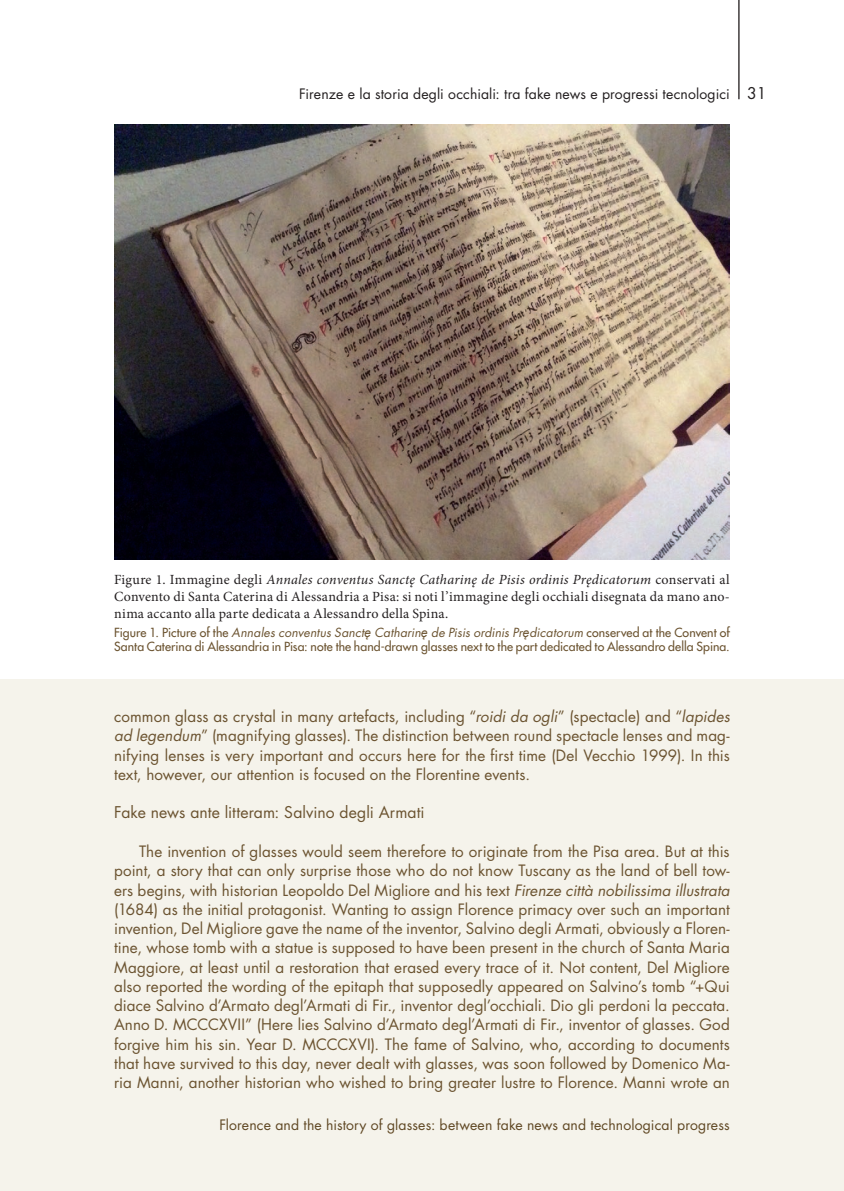
<style>
.page{position:relative;width:844px;height:1191px;background:#fff}
.page>*{position:absolute;margin:0;border:0;box-sizing:border-box;transform-origin:0 0}
.t1{font:15.75px "Futura Std";color:#6b5330}
.t2{font:15.75px "Futura Std";color:#231f20}
.t3{font:15.22px/19.2px "Futura Std";letter-spacing:.005em;color:#6b5330;text-align:justify}
.t4{font:14px/16.8px "Minion Pro";letter-spacing:.015em;color:#231f20;text-align:justify}
.t5{font:14px "Futura Std";letter-spacing:.01em;color:#604824}
.t6{font:14px "Futura Std";letter-spacing:.01em;color:#231f20}
.t7{font:500 12.25px/14px "Futura Std";letter-spacing:.01em;color:#6b5330}
.s1{font-style:italic}
.s2{font-weight:400;font-style:italic}
.s3{font-family:"Arial";font-weight:400;font-style:italic}
</style>
<div class="page">
<div style="left:0;top:680px;width:843px;height:511px;background:#f5f3eb"></div>
<hr style="left:738px;top:0;width:1px;height:99px;background:#231f20">
<img style="left:114px;top:124px;width:615px;height:435px">
<p class="t6" style="left:299px;top:85px;width:432px">Firenze e la storia degli occhiali: tra fake news e progressi tecnologici</p>
<p class="t2" style="left:747px;top:83px;width:21px">31</p>
<p class="t4" style="left:114px;top:571px;width:617px">Figure 1. Immagine degli <span class="s1">Annales conventus Sanctę Catharinę de Pisis ordinis Prędicatorum</span> conservati al Convento di Santa Caterina di Alessandria a Pisa: si noti l’immagine degli occhiali disegnata da mano ano&shy;nima accanto alla parte dedicata a Alessandro della Spina.</p>
<p class="t7" style="left:114px;top:625px;width:617px">Figure 1. Picture of the <span class="s2">Annales conventus Sanct</span><span class="s3">ę</span> <span class="s2">Catharin</span><span class="s3">ę</span> <span class="s2">de Pisis ordinis Pr</span><span class="s3">ę</span><span class="s2">dicatorum</span> conserved at the Convent of<br>Santa Caterina di Alessandria in Pisa: note the hand-drawn glasses next to the part dedicated to Alessandro della Spina.</p>
<p class="t3" style="left:114px;top:707px;width:617px">common glass as crystal in many artefacts, including “<span class="s1">roidi da ogli</span>” (spectacle) and “<span class="s1">lapides ad legendum</span>” (magnifying glasses). The distinction between round spectacle lenses and mag&shy;nifying lenses is very important and occurs here for the first time (Del Vecchio 1999). In this text, however, our attention is focused on the Florentine events.</p>
<p class="t1" style="left:114px;top:802px;width:312px">Fake news ante litteram: Salvino degli Armati</p>
<p class="t3" style="left:114px;top:842px;width:617px;text-indent:25px">The invention of glasses would seem therefore to originate from the Pisa area. But at this point, a story that can only surprise those who do not know Tuscany as the land of bell tow&shy;ers begins, with historian Leopoldo Del Migliore and his text <span class="s1">Firenze città nobilissima illustrata </span>(1684) as the initial protagonist. Wanting to assign Florence primacy over such an important invention, Del Migliore gave the name of the inventor, Salvino degli Armati, obviously a Floren&shy;tine, whose tomb with a statue is supposed to have been present in the church of Santa Maria Maggiore, at least until a restoration that erased every trace of it. Not content, Del Migliore also reported the wording of the epitaph that supposedly appeared on Salvino’s tomb “+Qui diace Salvino d’Armato degl’Armati di Fir., inventor degl’occhiali. Dio gli perdoni la peccata.<br>Anno D. MCCCXVII” (Here lies Salvino d’Armato degl’Armati di Fir., inventor of glasses. God forgive him his sin. Year D. MCCCXVI). The fame of Salvino, who, according to documents that have survived to this day, never dealt with glasses, was soon followed by Domenico Ma&shy;ria Manni, another historian who wished to bring greater lustre to Florence. Manni wrote an</p>
<p class="t5" style="left:219px;top:1116px;width:512px">Florence and the history of glasses: between fake news and technological progress</p>
</div>
